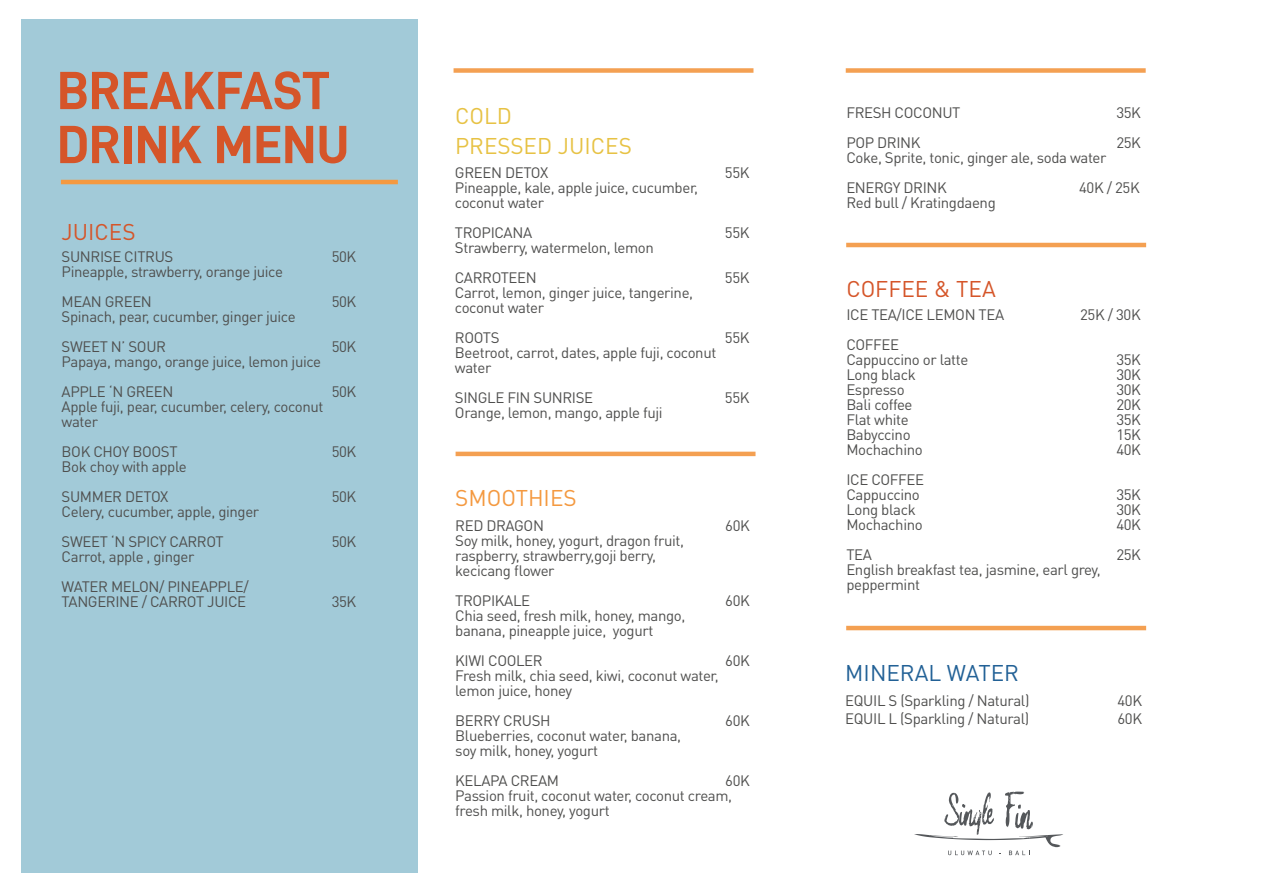
<style>
.page{position:relative;width:1263px;height:893px;background:#fff}
.page>*{position:absolute;margin:0;border:0;box-sizing:border-box;transform-origin:0 0}
.t1{font:54px/54px "D DIN Bold";color:#d55529}
.t2{font:22.5px/30px "DIN Pro";color:#e7c244}
.t3{font:22.5px "DIN Pro";color:#d55529}
.t4{font:22.5px "DIN Pro";color:#226196}
.t5{font:22.5px "DIN Pro";color:#f49940}
.t6{font:15px/15px "DIN Pro";letter-spacing:-.025em;color:#4f4f4e}
</style>
<div class="page">
<div style="left:21px;top:19px;width:396px;height:854px;background:#a2cad8"></div>
<hr style="left:61px;top:180px;width:337px;height:4px;background:#f49940">
<div style="left:846px;top:68px;width:300px;height:5px;background:#f4a052"></div>
<div style="left:453px;top:68px;width:300px;height:5px;background:#f4a052"></div>
<hr style="left:456px;top:452px;width:299px;height:4px;background:#f4a052">
<hr style="left:846px;top:243px;width:300px;height:4px;background:#f4a052">
<hr style="left:846px;top:626px;width:300px;height:4px;background:#f4a052">
<svg style="left:914px;top:792px;width:149px;height:63px"></svg>
<h1 class="t1" style="left:57px;top:62px;width:294px">BREAKFAST<br>DRINK MENU</h1>
<h2 class="t3" style="left:62px;top:217px;width:76px">JUICES</h2>
<p class="t6" style="left:62px;top:249px;width:113px">SUNRISE CITRUS</p>
<p class="t6" style="left:332px;top:249px;width:26px">50K</p>
<p class="t6" style="left:62px;top:256px;width:223px;line-height:30px">Pineapple, strawberry, orange juice<br>MEAN GREEN</p>
<p class="t6" style="left:332px;top:294px;width:26px">50K</p>
<p class="t6" style="left:62px;top:301px;width:235px;line-height:30px">Spinach, pear, cucumber, ginger juice<br>SWEET N’ SOUR</p>
<p class="t6" style="left:62px;top:346px;width:261px;line-height:30px">Papaya, mango, orange juice, lemon juice<br>APPLE ‘N GREEN</p>
<p class="t6" style="left:332px;top:339px;width:26px">50K</p>
<p class="t6" style="left:332px;top:384px;width:26px">50K</p>
<p class="t6" style="left:62px;top:399px;width:263px">Apple fuji, pear, cucumber, celery, coconut water</p>
<p class="t6" style="left:62px;top:444px;width:117px">BOK CHOY BOOST</p>
<p class="t6" style="left:332px;top:444px;width:26px">50K</p>
<p class="t6" style="left:62px;top:451px;width:127px;line-height:30px">Bok choy with apple<br>SUMMER DETOX</p>
<p class="t6" style="left:332px;top:489px;width:26px">50K</p>
<p class="t6" style="left:62px;top:496px;width:199px;line-height:30px">Celery, cucumber, apple, ginger<br>SWEET ‘N SPICY CARROT</p>
<p class="t6" style="left:332px;top:534px;width:26px">50K</p>
<p class="t6" style="left:62px;top:541px;width:189px;line-height:30px">Carrot, apple , ginger<br>WATER MELON/ PINEAPPLE/</p>
<p class="t6" style="left:62px;top:594px;width:186px">TANGERINE / CARROT JUICE</p>
<p class="t6" style="left:332px;top:594px;width:26px">35K</p>
<h2 class="t2" style="left:455px;top:100px;width:178px">COLD<br>PRESSED JUICES</h2>
<p class="t6" style="left:455px;top:165px;width:95px">GREEN DETOX</p>
<p class="t6" style="left:725px;top:165px;width:26px">55K</p>
<p class="t6" style="left:455px;top:180px;width:245px">Pineapple, kale, apple juice, cucumber, coconut water</p>
<p class="t6" style="left:455px;top:225px;width:79px">TROPICANA</p>
<p class="t6" style="left:725px;top:225px;width:26px">55K</p>
<p class="t6" style="left:455px;top:232px;width:201px;line-height:30px">Strawberry, watermelon, lemon<br>CARROTEEN</p>
<p class="t6" style="left:725px;top:270px;width:26px">55K</p>
<p class="t6" style="left:455px;top:285px;width:240px">Carrot, lemon, ginger juice, tangerine, coconut water</p>
<p class="t6" style="left:455px;top:330px;width:46px">ROOTS</p>
<p class="t6" style="left:725px;top:330px;width:26px">55K</p>
<p class="t6" style="left:455px;top:345px;width:263px">Beetroot, carrot, dates, apple fuji, coconut water</p>
<p class="t6" style="left:455px;top:390px;width:140px">SINGLE FIN SUNRISE</p>
<p class="t6" style="left:725px;top:390px;width:26px">55K</p>
<p class="t6" style="left:455px;top:405px;width:209px">Orange, lemon, mango, apple fuji</p>
<h2 class="t5" style="left:455px;top:482px;width:123px">SMOOTHIES</h2>
<p class="t6" style="left:455px;top:517px;width:90px">RED DRAGON</p>
<p class="t6" style="left:725px;top:517px;width:26px">60K</p>
<p class="t6" style="left:455px;top:532px;width:230px">Soy milk, honey, yogurt, dragon fruit, raspberry, strawberry,goji berry, kecicang flower</p>
<p class="t6" style="left:455px;top:592px;width:76px">TROPIKALE</p>
<p class="t6" style="left:725px;top:592px;width:26px">60K</p>
<p class="t6" style="left:455px;top:607px;width:232px">Chia seed, fresh milk, honey, mango, banana, pineapple juice, yogurt</p>
<p class="t6" style="left:455px;top:652px;width:89px">KIWI COOLER</p>
<p class="t6" style="left:725px;top:652px;width:26px">60K</p>
<p class="t6" style="left:455px;top:667px;width:265px">Fresh milk, chia seed, kiwi, coconut water, lemon juice, honey</p>
<p class="t6" style="left:455px;top:712px;width:97px">BERRY CRUSH</p>
<p class="t6" style="left:725px;top:712px;width:26px">60K</p>
<p class="t6" style="left:455px;top:727px;width:227px">Blueberries, coconut water, banana, soy milk, honey, yogurt</p>
<p class="t6" style="left:455px;top:772px;width:105px">KELAPA CREAM</p>
<p class="t6" style="left:455px;top:772px;width:296px;text-indent:270px">60K<br>Passion fruit, coconut water, coconut cream, fresh milk, honey, yogurt</p>
<p class="t6" style="left:846px;top:104px;width:116px">FRESH COCONUT</p>
<p class="t6" style="left:1116px;top:104px;width:26px">35K</p>
<p class="t6" style="left:846px;top:134px;width:76px">POP DRINK</p>
<p class="t6" style="left:1116px;top:134px;width:26px">25K</p>
<p class="t6" style="left:846px;top:142px;width:262px;line-height:30px">Coke, Sprite, tonic, ginger ale, soda water<br>ENERGY DRINK</p>
<p class="t6" style="left:1079px;top:179px;width:62px">40K / 25K</p>
<p class="t6" style="left:846px;top:194px;width:151px">Red bull / Kratingdaeng</p>
<h2 class="t3" style="left:846px;top:273px;width:151px">COFFEE &amp; TEA</h2>
<p class="t6" style="left:846px;top:306px;width:159px">ICE TEA/ICE LEMON TEA</p>
<p class="t6" style="left:1080px;top:306px;width:62px">25K / 30K</p>
<p class="t6" style="left:846px;top:336px;width:123px">COFFEE<br>Cappuccino or latte</p>
<p class="t6" style="left:1116px;top:351px;width:26px">35K</p>
<p class="t6" style="left:846px;top:366px;width:71px">Long black</p>
<p class="t6" style="left:1116px;top:366px;width:26px">30K</p>
<p class="t6" style="left:846px;top:381px;width:60px">Espresso</p>
<p class="t6" style="left:1116px;top:381px;width:26px">30K</p>
<p class="t6" style="left:846px;top:396px;width:68px">Bali coffee</p>
<p class="t6" style="left:1116px;top:396px;width:26px">20K</p>
<p class="t6" style="left:846px;top:411px;width:64px">Flat white</p>
<p class="t6" style="left:1116px;top:411px;width:26px">35K</p>
<p class="t6" style="left:846px;top:426px;width:66px">Babyccino</p>
<p class="t6" style="left:1116px;top:426px;width:26px">15K</p>
<p class="t6" style="left:846px;top:441px;width:78px">Mochachino</p>
<p class="t6" style="left:1116px;top:441px;width:26px">40K</p>
<p class="t6" style="left:846px;top:471px;width:79px">ICE COFFEE<br>Cappuccino</p>
<p class="t6" style="left:1116px;top:486px;width:26px">35K</p>
<p class="t6" style="left:846px;top:501px;width:71px">Long black</p>
<p class="t6" style="left:1116px;top:501px;width:26px">30K</p>
<p class="t6" style="left:846px;top:516px;width:78px">Mochachino</p>
<p class="t6" style="left:1116px;top:516px;width:26px">40K</p>
<p class="t6" style="left:846px;top:546px;width:27px">TEA</p>
<p class="t6" style="left:1116px;top:546px;width:26px">25K</p>
<p class="t6" style="left:846px;top:561px;width:256px">English breakfast tea, jasmine, earl grey, peppermint</p>
<h2 class="t4" style="left:845px;top:657px;width:175px">MINERAL WATER</h2>
<p class="t6" style="left:845px;top:692px;width:186px">EQUIL S (Sparkling / Natural)</p>
<p class="t6" style="left:1117px;top:692px;width:26px">40K</p>
<p class="t6" style="left:845px;top:710px;width:185px">EQUIL L (Sparkling / Natural)</p>
<p class="t6" style="left:1117px;top:710px;width:26px">60K</p>
</div>
